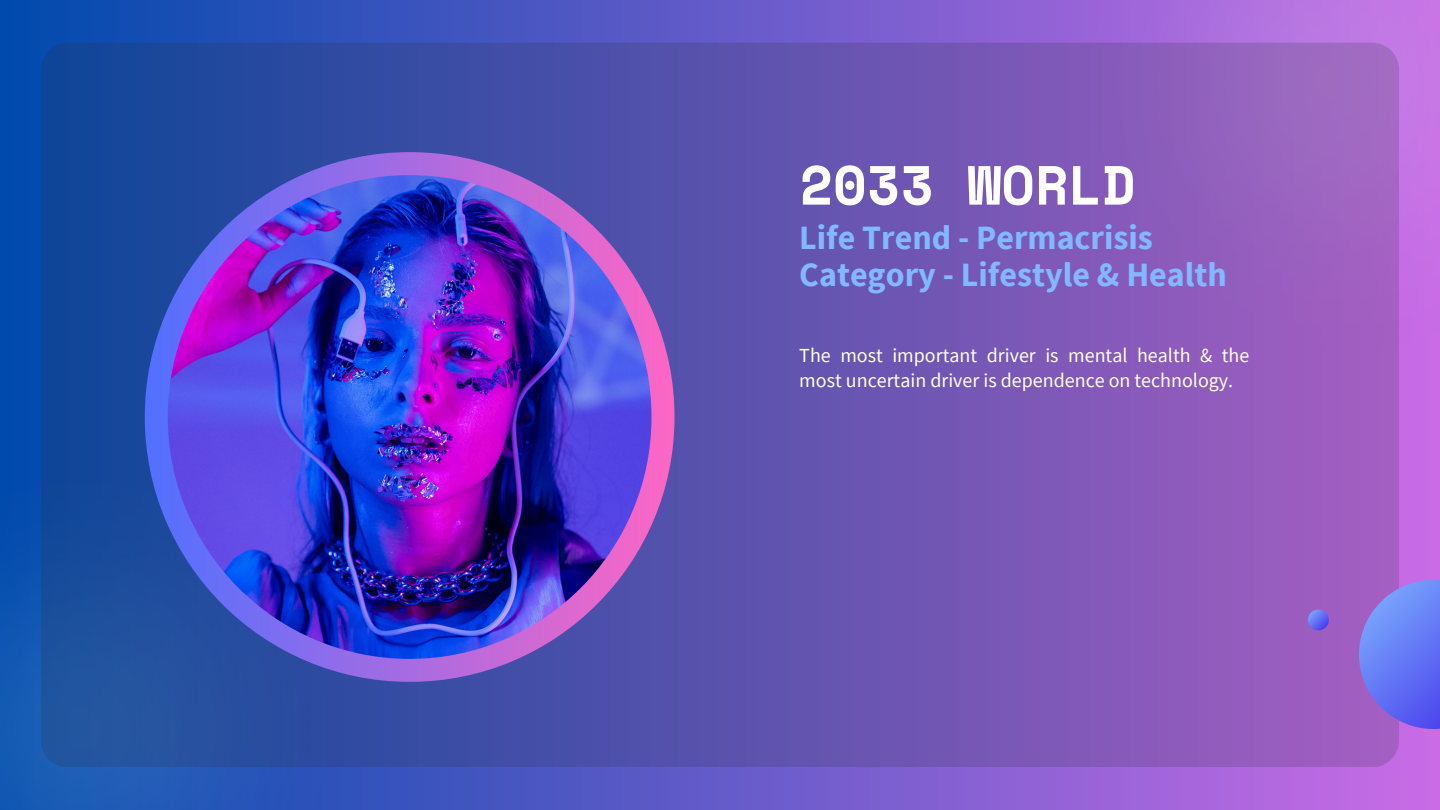
<style>
.page{position:relative;width:1440px;height:810px;background:#fff}
.page>*{position:absolute;margin:0;border:0;box-sizing:border-box;transform-origin:0 0}
.t1{font:700 55px "Space Mono";color:#fff}
.t2{font:700 34px/37.5px "Source Sans Pro";color:#82b8ff}
.t3{font:20px/24.8px "Source Sans Pro";color:#fff}
</style>
<div class="page">
<div style="left:0;top:0;width:1440px;height:810px;background:linear-gradient(to right,#004aac,#c96ce6)"></div>
<img style="left:1014px;top:0;width:426px;height:405px">
<img style="left:0;top:405px;width:405px;height:405px">
<div style="left:41px;top:43px;width:1358px;height:724px;background:linear-gradient(to right,#0f4798,#a560c2);border-radius:27px"></div>
<svg style="left:1308px;top:610px;width:21px;height:20px"></svg>
<svg style="left:1359px;top:580px;width:81px;height:149px;background:#7275eb"></svg>
<div style="left:145px;top:152px;width:530px;height:530px;background:linear-gradient(to right,#526fff,#fa66c4);border-radius:50%"></div>
<img style="left:168px;top:175px;width:484px;height:484px;border-radius:50%">
<p class="t1" style="left:799px;top:143px;width:338px">2033 WORLD</p>
<h1 class="t2" style="left:799px;top:218px;width:429px">Life Trend - Permacrisis<br>Category - Lifestyle &amp; Health</h1>
<p class="t3" style="left:799px;top:343px;width:452px">The most important driver is mental health &amp; the most uncertain driver is dependence on technology.</p>
</div>
